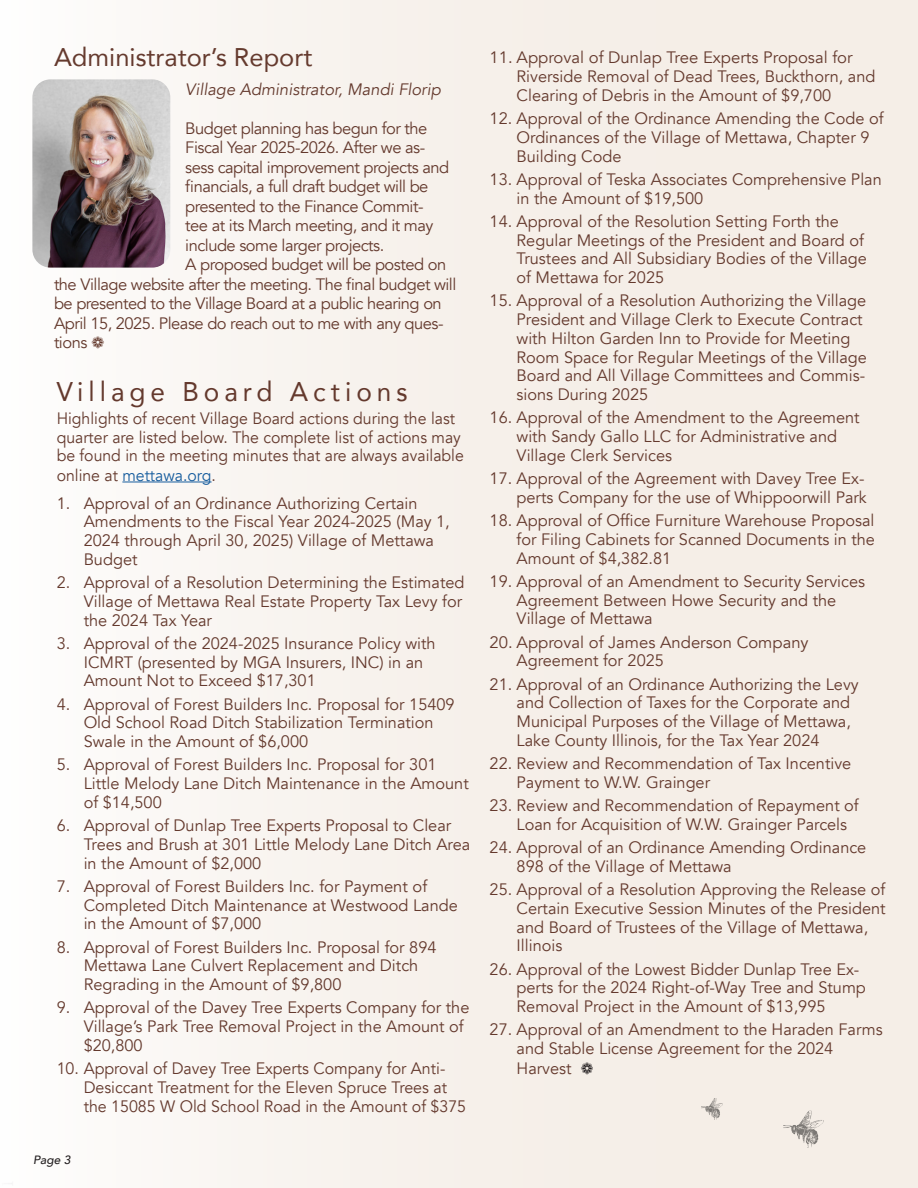
<style>
.page{position:relative;width:918px;height:1188px;background:#f5eee7}
.page>*{position:absolute;margin:0;border:0;box-sizing:border-box;transform-origin:0 0}
.t1{font:27px "Avenir";letter-spacing:.19em;color:#64392d}
.t2{font:25.5px "Avenir";color:#653a2e}
.t3{font:16.5px/18.8px "Avenir";color:#64392d}
.t4{font:16.5px/19.5px "Avenir";letter-spacing:-.03em;color:#64392d}
.t5{font:16.5px/19px "Avenir";color:#64392d;scale:.96 1}
.t6{font:italic 16.5px "Avenir";color:#64392d}
.t7{font:italic 500 12px "Avenir";color:#231f20}
.s1{color:#175d9e}
</style>
<div class="page">
<hr style="left:122px;top:482px;width:90px;height:1px;background:#175d9e">
<img style="left:783px;top:1110px;width:40px;height:37px">
<img style="left:701px;top:1098px;width:21px;height:22px">
<img style="left:32px;top:79px;width:138px;height:189px">
<svg style="left:92px;top:337px;width:12px;height:11px"></svg>
<p class="t2" style="left:54px;top:37px;width:260px">Administrator’s Report</p>
<p class="t6" style="left:185px;top:79px;width:257px">Village Administrator, Mandi Florip</p>
<p class="t4" style="left:185px;top:119px;width:265px">Budget planning has begun for the Fiscal Year 2025-2026. After we as&shy;sess capital improvement projects and financials, a full draft budget will be presented to the Finance Commit&shy;tee at its March meeting, and it may include some larger projects.</p>
<p class="t4" style="left:54px;top:255px;width:404px;text-indent:131px">A proposed budget will be posted on the Village website after the meeting. The final budget will be presented to the Village Board at a public hearing on April 15, 2025. Please do reach out to me with any ques&shy;tions</p>
<p class="t1" style="left:57px;top:369px;width:352px">Village Board Actions</p>
<p class="t5" style="left:57px;top:409px;width:426px">Highlights of recent Village Board actions during the last quarter are listed below. The complete list of actions may be found in the meeting minutes that are always available online at <span class="s1">mettawa.org</span>.</p>
<p class="t3" style="left:84px;top:494px;width:368px;text-indent:-27px">1. Approval of an Ordinance Authorizing Certain Amendments to the Fiscal Year 2024-2025 (May 1, 2024 through April 30, 2025) Village of Mettawa Budget</p>
<p class="t3" style="left:84px;top:573px;width:382px;text-indent:-27px">2. Approval of a Resolution Determining the Estimated<br>Village of Mettawa Real Estate Property Tax Levy for the 2024 Tax Year</p>
<p class="t3" style="left:84px;top:634px;width:353px;text-indent:-27px">3. Approval of the 2024-2025 Insurance Policy with<br>ICMRT (presented by MGA Insurers, INC) in an<br>Amount Not to Exceed $17,301</p>
<p class="t3" style="left:84px;top:695px;width:372px;text-indent:-27px">4. Approval of Forest Builders Inc. Proposal for 15409<br>Old School Road Ditch Stabilization Termination<br>Swale in the Amount of $6,000</p>
<p class="t3" style="left:84px;top:755px;width:387px;text-indent:-27px">5. Approval of Forest Builders Inc. Proposal for 301<br>Little Melody Lane Ditch Maintenance in the Amount of $14,500</p>
<p class="t3" style="left:84px;top:816px;width:388px;text-indent:-27px">6. Approval of Dunlap Tree Experts Proposal to Clear<br>Trees and Brush at 301 Little Melody Lane Ditch Area in the Amount of $2,000</p>
<p class="t3" style="left:84px;top:877px;width:376px;text-indent:-27px">7. Approval of Forest Builders Inc. for Payment of<br>Completed Ditch Maintenance at Westwood Lande in the Amount of $7,000</p>
<p class="t3" style="left:84px;top:938px;width:354px;text-indent:-27px">8. Approval of Forest Builders Inc. Proposal for 894<br>Mettawa Lane Culvert Replacement and Ditch<br>Regrading in the Amount of $9,800</p>
<p class="t3" style="left:84px;top:998px;width:387px;text-indent:-27px">9. Approval of the Davey Tree Experts Company for the<br>Village’s Park Tree Removal Project in the Amount of $20,800</p>
<p class="t3" style="left:84px;top:1059px;width:384px;text-indent:-27px">10. Approval of Davey Tree Experts Company for Anti-<br>Desiccant Treatment for the Eleven Spruce Trees at the 15085 W Old School Road in the Amount of $375</p>
<p class="t7" style="left:33px;top:1153px;width:39px">Page 3</p>
<p class="t3" style="left:517px;top:49px;width:360px;text-indent:-27px">11. Approval of Dunlap Tree Experts Proposal for<br>Riverside Removal of Dead Trees, Buckthorn, and<br>Clearing of Debris in the Amount of $9,700</p>
<p class="t3" style="left:517px;top:109px;width:369px;text-indent:-27px">12. Approval of the Ordinance Amending the Code of<br>Ordinances of the Village of Mettawa, Chapter 9<br>Building Code</p>
<p class="t3" style="left:517px;top:170px;width:367px;text-indent:-27px">13. Approval of Teska Associates Comprehensive Plan in the Amount of $19,500</p>
<p class="t3" style="left:517px;top:212px;width:352px;text-indent:-27px">14. Approval of the Resolution Setting Forth the Regular Meetings of the President and Board of Trustees and All Subsidiary Bodies of the Village of Mettawa for 2025</p>
<p class="t3" style="left:517px;top:292px;width:352px;text-indent:-27px">15. Approval of a Resolution Authorizing the Village President and Village Clerk to Execute Contract with Hilton Garden Inn to Provide for Meeting Room Space for Regular Meetings of the Village Board and All Village Committees and Commis&shy;sions During 2025</p>
<p class="t3" style="left:517px;top:409px;width:345px;text-indent:-27px">16. Approval of the Amendment to the Agreement with Sandy Gallo LLC for Administrative and<br>Village Clerk Services</p>
<p class="t3" style="left:490px;top:469px;width:379px;text-align:right">17. Approval of the Agreement with Davey Tree Ex&shy;perts Company for the use of Whippoorwill Park</p>
<p class="t3" style="left:517px;top:511px;width:360px;text-align:justify;text-indent:-27px">18. Approval of Office Furniture Warehouse Proposal for Filing Cabinets for Scanned Documents in the Amount of $4,382.81</p>
<p class="t3" style="left:517px;top:572px;width:350px;text-indent:-27px">19. Approval of an Amendment to Security Services<br>Agreement Between Howe Security and the<br>Village of Mettawa</p>
<p class="t3" style="left:517px;top:633px;width:294px;text-indent:-27px">20. Approval of James Anderson Company<br>Agreement for 2025</p>
<p class="t3" style="left:517px;top:675px;width:344px;text-indent:-27px">21. Approval of an Ordinance Authorizing the Levy and Collection of Taxes for the Corporate and Municipal Purposes of the Village of Mettawa, Lake County Illinois, for the Tax Year 2024</p>
<p class="t3" style="left:517px;top:754px;width:336px;text-indent:-27px">22. Review and Recommendation of Tax Incentive<br>Payment to W.W. Grainger</p>
<p class="t3" style="left:517px;top:796px;width:344px;text-indent:-27px">23. Review and Recommendation of Repayment of<br>Loan for Acquisition of W.W. Grainger Parcels</p>
<p class="t3" style="left:517px;top:838px;width:351px;text-indent:-27px">24. Approval of an Ordinance Amending Ordinance<br>898 of the Village of Mettawa</p>
<p class="t3" style="left:517px;top:880px;width:371px;text-indent:-27px">25. Approval of a Resolution Approving the Release of Certain Executive Session Minutes of the President and Board of Trustees of the Village of Mettawa, Illinois</p>
<p class="t3" style="left:517px;top:960px;width:351px;text-indent:-27px">26. Approval of the Lowest Bidder Dunlap Tree Ex&shy;perts for the 2024 Right-of-Way Tree and Stump<br>Removal Project in the Amount of $13,995</p>
<p class="t3" style="left:517px;top:1020px;width:368px;line-height:19.2px;text-indent:-27px">27. Approval of an Amendment to the Haraden Farms and Stable License Agreement for the 2024<br>Harvest</p>
</div>
